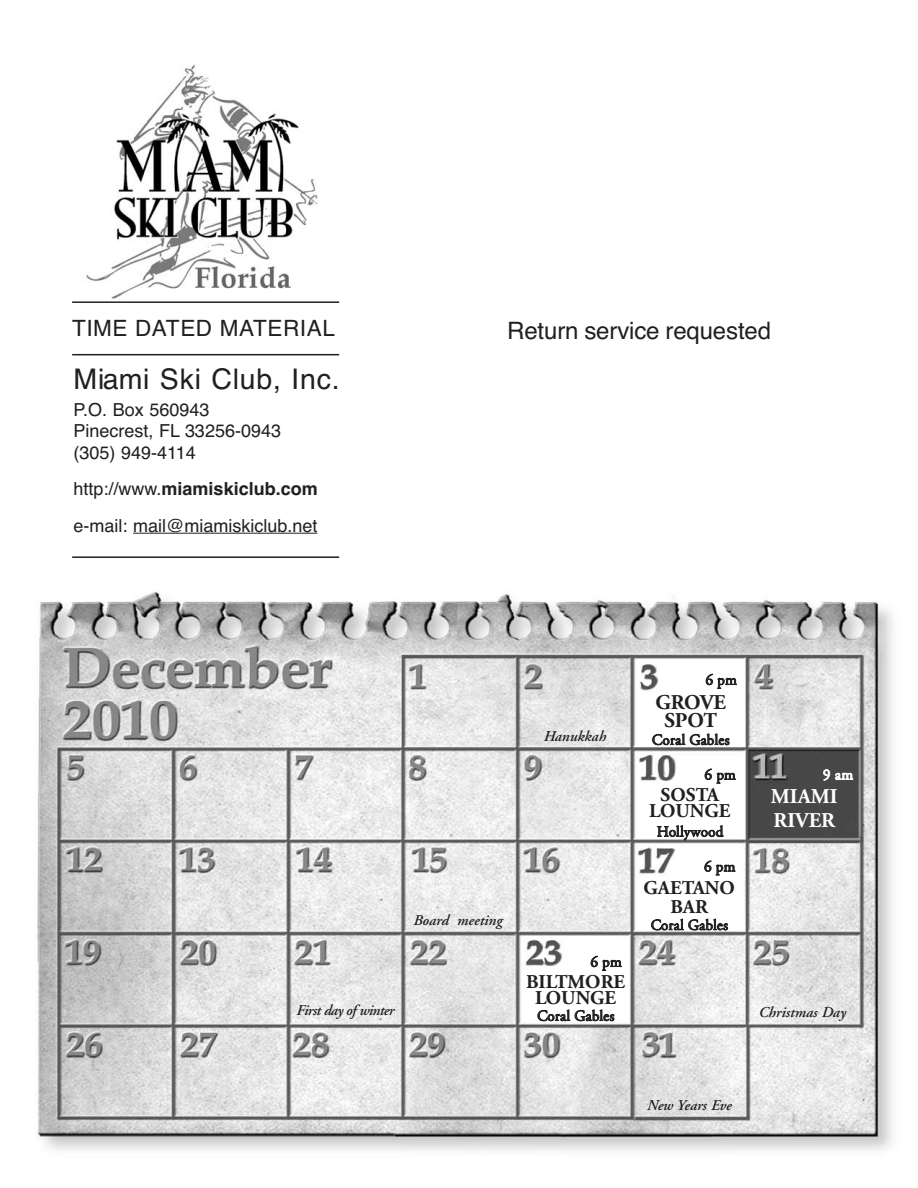
<style>
.page{position:relative;width:918px;height:1188px;background:#fff}
.page>*{position:absolute;margin:0;border:0;box-sizing:border-box;transform-origin:0 0}
.t1{font:28.5px "Helvetica";letter-spacing:.03em;color:#231f20}
.t2{font:24px "Helvetica";letter-spacing:-.005em;color:#231f20}
.t3{font:22.5px "Helvetica";letter-spacing:.03em;color:#231f20}
.t4{font:700 21px/24px "Adobe Garamond";color:#fff}
.t5{font:700 21px/18px "Adobe Garamond";color:#231f20;text-align:center}
.t6{font:700 19.5px/16.5px "Adobe Garamond";color:#231f20;text-align:center}
.t7{font:18px/21.6px "Helvetica";color:#231f20}
.t8{font:15px "Adobe Garamond";letter-spacing:.015em;color:#231f20}
.t9{font:italic 600 15px "Adobe Garamond";color:#231f20}
.t10{font:italic 600 15px "Adobe Garamond";letter-spacing:-.04em;color:#231f20}
.t11{font:15px "Adobe Garamond";color:#fff}
.s1{font-weight:700}
</style>
<div class="page">
<hr style="left:133px;top:533px;width:184px;height:1px;background:#231f20">
<img style="left:86px;top:64px;width:232px;height:235px">
<hr style="left:72px;top:354px;width:267px;height:1px;background:#231f20">
<hr style="left:72px;top:556px;width:267px;height:2px;background:#231f20">
<hr style="left:72px;top:301px;width:267px;height:2px;background:#231f20">
<img style="left:37px;top:592px;width:856px;height:559px">
<p class="t3" style="left:72px;top:315px;width:264px">TIME DATED MATERIAL</p>
<h2 class="t2" style="left:507px;top:316px;width:265px">Return service requested</h2>
<h1 class="t1" style="left:74px;top:362px;width:268px">Miami Ski Club, Inc.</h1>
<p class="t7" style="left:74px;top:399px;width:209px">P.O. Box 560943<br>Pinecrest, FL 33256-0943 (305) 949-4114</p>
<p class="t7" style="left:74px;top:471px;width:246px;line-height:36.6px">http://www.<span class="s1">miamiskiclub.com </span>e-mail: mail@miamiskiclub.net</p>
<p class="t9" style="left:413px;top:914px;width:91px">Board meeting</p>
<p class="t9" style="left:544px;top:730px;width:64px">Hanukkah</p>
<p class="t8" style="left:706px;top:674px;width:33px">6 pm</p>
<p class="t5" style="left:655px;top:695px;width:72px">GROVE<br>SPOT</p>
<p class="t8" style="left:652px;top:734px;width:79px">Coral Gables</p>
<p class="t8" style="left:704px;top:769px;width:33px">6 pm</p>
<p class="t6" style="left:649px;top:788px;width:83px">SOSTA<br>LOUNGE</p>
<p class="t8" style="left:657px;top:826px;width:68px">Hollywood</p>
<p class="t8" style="left:704px;top:861px;width:33px">6 pm</p>
<p class="t6" style="left:644px;top:880px;width:93px;line-height:19.5px">GAETANO<br>BAR</p>
<p class="t8" style="left:651px;top:919px;width:79px">Coral Gables</p>
<p class="t11" style="left:823px;top:769px;width:32px">9 am</p>
<p class="t4" style="left:771px;top:787px;width:68px">MIAMI<br>RIVER</p>
<p class="t8" style="left:590px;top:956px;width:33px">6 pm</p>
<p class="t6" style="left:526px;top:975px;width:101px">BILTMORE<br>LOUNGE</p>
<p class="t8" style="left:537px;top:1010px;width:79px">Coral Gables</p>
<p class="t10" style="left:297px;top:1005px;width:99px">First day of winter</p>
<p class="t9" style="left:759px;top:1006px;width:89px">Christmas Day</p>
<p class="t9" style="left:647px;top:1099px;width:86px">New Years Eve</p>
</div>
